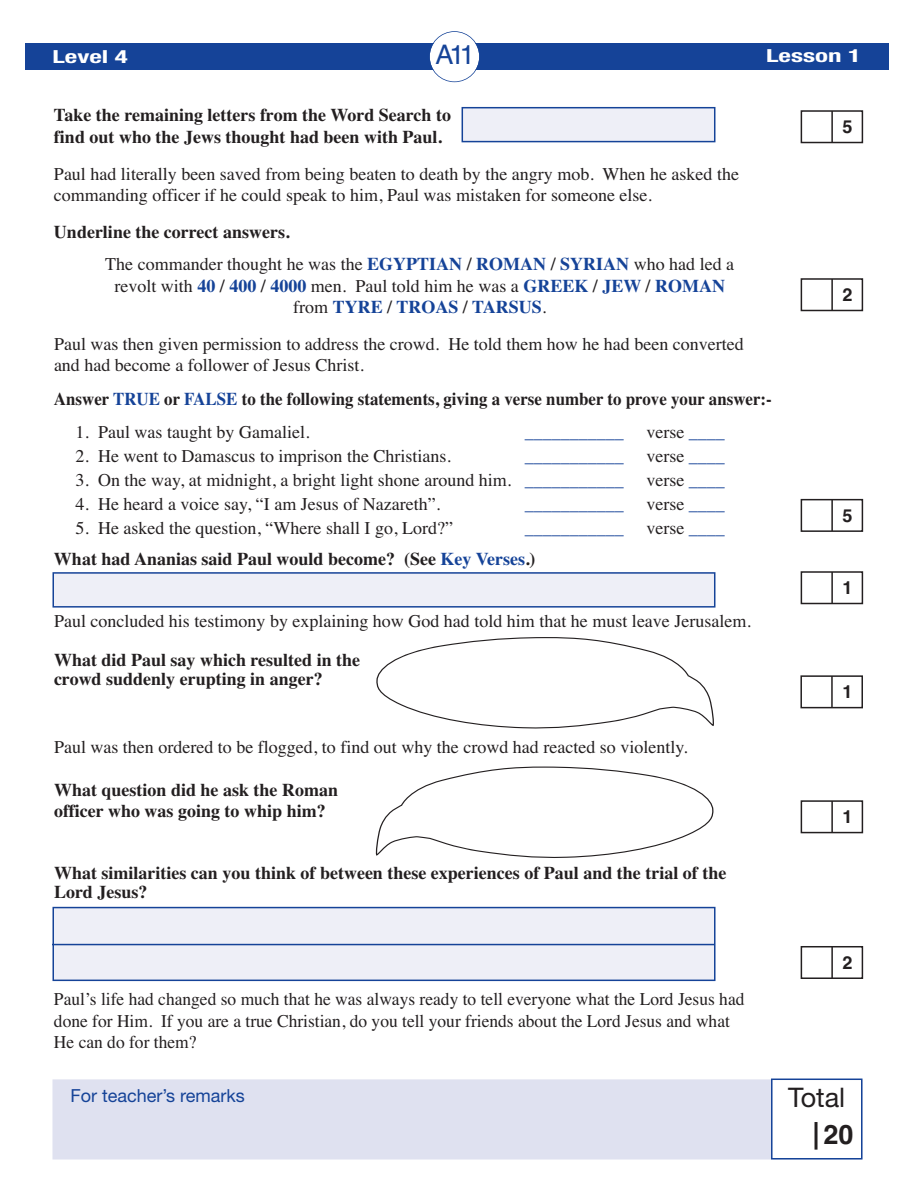
<style>
.page{position:relative;width:918px;height:1188px;background:#fff}
.page>*{position:absolute;margin:0;border:0;box-sizing:border-box;transform-origin:0 0}
.t1{font:27px "Helvetica Neue";color:#231f20}
.t2{font:27px "Helvetica";color:#154398}
.t3{font:700 27px "Helvetica";color:#231f20}
.t4{font:18px/21.6px "Times";color:#231f20}
.t5{font:700 18px/19.5px "Times";color:#231f20}
.t6{font:700 18px/21.6px "Times";color:#154398;text-align:center}
.t7{font:700 18px "Times";color:#231f20;scale:.94 1}
.t8{font:18px "Times";color:#154398}
.t9{font:18px "Helvetica Neue";color:#154398}
.t10{font:700 condensed 18px "Helvetica Neue";color:#fff;scale:1.5 1}
.t11{font:700 18px "Helvetica";color:#231f20}
.s1{font-weight:700}
.s2{font-weight:700;color:#154398}
.s3{font-weight:400;color:#231f20}
.s4{color:#231f20}
.s5{color:#154398}
</style>
<div class="page">
<div style="left:26px;top:44px;width:864px;height:26px;background:#154398"></div>
<div style="left:54px;top:1081px;width:807px;height:77px;background:#dfe1f0"></div>
<div style="left:52px;top:1079px;width:810px;height:81px;border:2px solid #dfe1f0"></div>
<div style="left:430px;top:32px;width:49px;height:49px;background:#fff;border-radius:50%"></div>
<div style="left:429px;top:31px;width:51px;height:51px;border:2px solid #154398;border-radius:50%"></div>
<div style="left:773px;top:1080px;width:88px;height:78px;background:#fff"></div>
<div style="left:771px;top:1079px;width:91px;height:81px;border:2px solid #154398"></div>
<hr style="left:815px;top:1122px;width:3px;height:28px;background:#231f20">
<div style="left:463px;top:108px;width:251px;height:33px;background:#eeeff7"></div>
<div style="left:462px;top:107px;width:253px;height:35px;border:2px solid #154398"></div>
<svg style="left:800px;top:110px;width:64px;height:34px"></svg>
<div style="left:841px;top:118px;width:18px;height:19px;background:#fff"></div>
<svg style="left:800px;top:278px;width:64px;height:34px"></svg>
<svg style="left:800px;top:498px;width:64px;height:34px"></svg>
<div style="left:841px;top:506px;width:18px;height:20px;background:#fff"></div>
<svg style="left:800px;top:571px;width:64px;height:34px"></svg>
<div style="left:841px;top:579px;width:18px;height:19px;background:#fff"></div>
<svg style="left:800px;top:675px;width:63px;height:34px"></svg>
<div style="left:841px;top:683px;width:18px;height:19px;background:#fff"></div>
<svg style="left:800px;top:800px;width:64px;height:34px"></svg>
<div style="left:841px;top:808px;width:18px;height:19px;background:#fff"></div>
<svg style="left:800px;top:946px;width:64px;height:33px"></svg>
<div style="left:841px;top:953px;width:18px;height:20px;background:#fff"></div>
<div style="left:54px;top:574px;width:660px;height:32px;background:#eeeff7"></div>
<div style="left:52px;top:572px;width:663px;height:36px;border:2px solid #154398"></div>
<svg style="left:376px;top:637px;width:338px;height:92px"></svg>
<svg style="left:375px;top:766px;width:339px;height:92px"></svg>
<svg style="left:52px;top:906px;width:664px;height:76px;background:#e0e4f1"></svg>
<p class="t10" style="left:52px;top:46px;width:52px">Level 4</p>
<h1 class="t2" style="left:436px;top:45px;width:41px">A11</h1>
<p class="t10" style="left:766px;top:46px;width:65px">Lesson 1</p>
<p class="t5" style="left:54px;top:106px;width:399px;line-height:21.6px">Take the remaining letters from the Word Search to find out who the Jews thought had been with Paul.</p>
<p class="t4" style="left:54px;top:164px;width:687px">Paul had literally been saved from being beaten to death by the angry mob. When he asked the commanding officer if he could speak to him, Paul was mistaken for someone else.</p>
<p class="t4" style="left:105px;top:217px;width:630px;line-height:32.1px;text-indent:-51px"><span class="s1">Underline the correct answers.<br></span>The commander thought he was the <span class="s2">EGYPTIAN</span> <span class="s1">/</span> <span class="s2">ROMAN</span> <span class="s1">/</span> <span class="s2">SYRIAN</span> who had led a</p>
<p class="t6" style="left:114px;top:276px;width:612px"><span class="s3">revolt with</span> 40 <span class="s4">/</span> 400 <span class="s4">/</span> 4000 <span class="s3">men. Paul told him he was a</span> GREEK <span class="s4">/</span> JEW <span class="s4">/</span> ROMAN <span class="s3">from</span> TYRE <span class="s4">/</span> TROAS <span class="s4">/</span> TARSUS<span class="s3">.</span></p>
<p class="t4" style="left:54px;top:335px;width:691px">Paul was then given permission to address the crowd. He told them how he had been converted and had become a follower of Jesus Christ.</p>
<p class="t7" style="left:54px;top:392px;width:765px">Answer <span class="s5">TRUE</span> or <span class="s5">FALSE</span> to the following statements, giving a verse number to prove your answer:-</p>
<p class="t4" style="left:76px;top:423px;width:235px">1. Paul was taught by Gamaliel.</p>
<p class="t8" style="left:525px;top:425px;width:100px">___________</p>
<p class="t4" style="left:646px;top:423px;width:80px">verse <span class="s5">____</span></p>
<p class="t4" style="left:76px;top:447px;width:377px">2. He went to Damascus to imprison the Christians.</p>
<p class="t8" style="left:525px;top:449px;width:100px">___________</p>
<p class="t4" style="left:646px;top:447px;width:80px">verse <span class="s5">____</span></p>
<p class="t4" style="left:76px;top:471px;width:550px">3. On the way, at midnight, a bright light shone around him. <span class="s5">___________</span></p>
<p class="t4" style="left:646px;top:471px;width:80px">verse <span class="s5">____</span></p>
<p class="t4" style="left:76px;top:495px;width:366px">4. He heard a voice say, “I am Jesus of Nazareth”.</p>
<p class="t8" style="left:525px;top:497px;width:100px">___________</p>
<p class="t4" style="left:646px;top:495px;width:80px">verse <span class="s5">____</span></p>
<p class="t4" style="left:76px;top:519px;width:379px">5. He asked the question, “Where shall I go, Lord?”</p>
<p class="t8" style="left:525px;top:521px;width:100px">___________</p>
<p class="t4" style="left:646px;top:519px;width:80px">verse <span class="s5">____</span></p>
<p class="t5" style="left:54px;top:550px;width:483px">What had Ananias said Paul would become? (See <span class="s5">Key Verses</span>.)</p>
<p class="t4" style="left:54px;top:611px;width:698px">Paul concluded his testimony by explaining how God had told him that he must leave Jerusalem.</p>
<p class="t5" style="left:54px;top:651px;width:308px">What did Paul say which resulted in the crowd suddenly erupting in anger?</p>
<p class="t4" style="left:54px;top:737px;width:635px">Paul was then ordered to be flogged, to find out why the crowd had reacted so violently.</p>
<p class="t5" style="left:54px;top:781px;width:286px;line-height:21px">What question did he ask the Roman officer who was going to whip him?</p>
<p class="t5" style="left:54px;top:864px;width:674px">What similarities can you think of between these experiences of Paul and the trial of the<br>Lord Jesus?</p>
<p class="t11" style="left:843px;top:120px;width:12px">5</p>
<p class="t11" style="left:843px;top:288px;width:12px">2</p>
<p class="t11" style="left:843px;top:509px;width:12px">5</p>
<p class="t11" style="left:843px;top:581px;width:12px">1</p>
<p class="t11" style="left:842px;top:685px;width:12px">1</p>
<p class="t11" style="left:843px;top:810px;width:12px">1</p>
<p class="t4" style="left:54px;top:990px;width:692px">Paul’s life had changed so much that he was always ready to tell everyone what the Lord Jesus had done for Him. If you are a true Christian, do you tell your friends about the Lord Jesus and what<br>He can do for them?</p>
<p class="t9" style="left:70px;top:1089px;width:176px">For teacher’s remarks</p>
<p class="t11" style="left:843px;top:956px;width:12px">2</p>
<h1 class="t1" style="left:788px;top:1088px;width:58px">Total</h1>
<h1 class="t3" style="left:824px;top:1125px;width:32px">20</h1>
</div>
